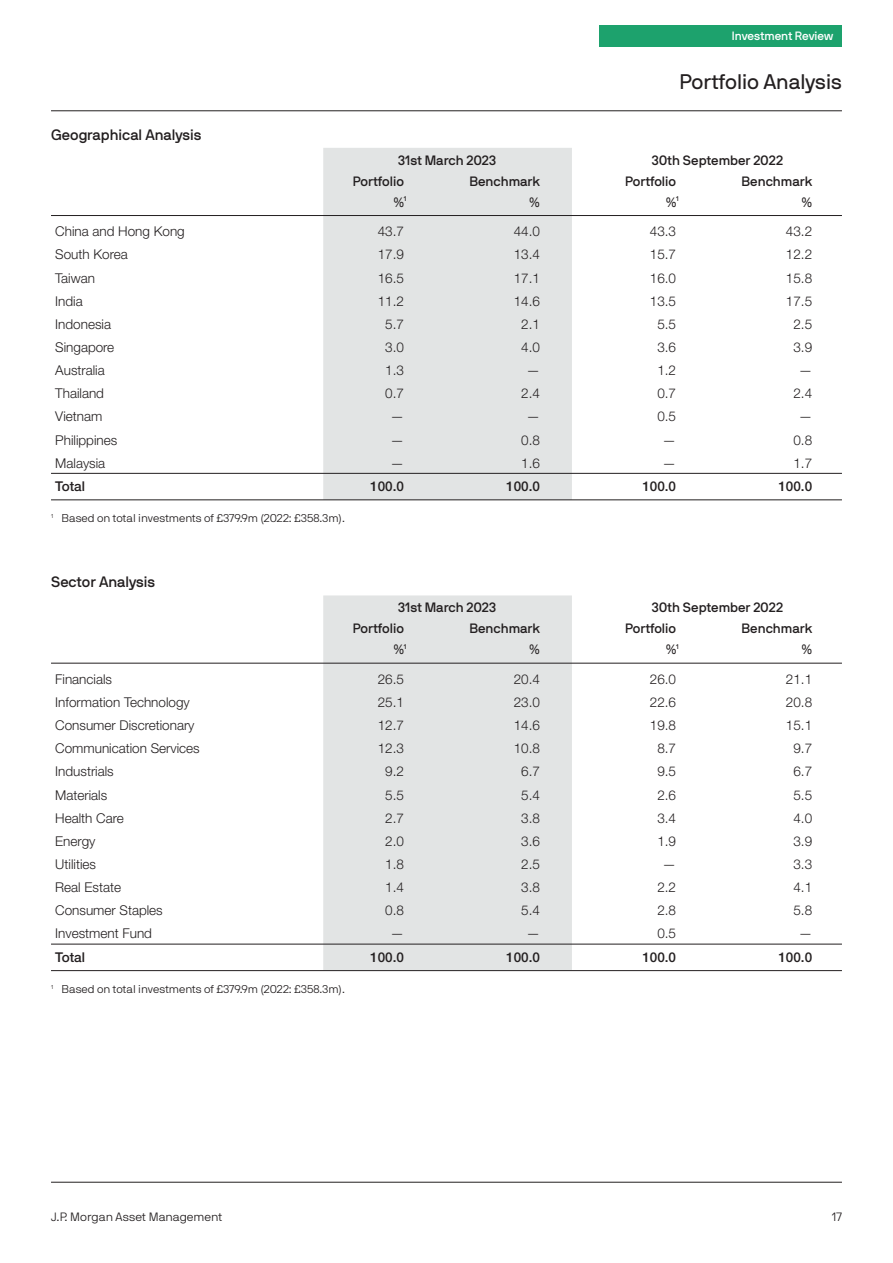
<style>
.page{position:relative;width:893px;height:1263px;background:#fff}
.page>*{position:absolute;margin:0;border:0;box-sizing:border-box;transform-origin:0 0}
.t1{font:21px "JPMAM Pro Reg";color:#231f20}
.t2{font:15px "JPMAM Pro Med";color:#231f20}
.t3{font:300 13.5px "Helvetica Neue LT";color:#231f20}
.t4{font:13.5px "JPMAM Pro Med";color:#231f20}
.t5{font:500 13.5px "Helvetica Neue LT";color:#231f20}
.t6{font:12px "JPMAM Pro Lig";color:#231f20}
.t7{font:12px "JPMAM Pro Med";color:#fff}
.t8{font:11.25px "JPMAM Pro Lig";color:#231f20}
</style>
<div class="page">
<hr style="left:51px;top:1182px;width:791px;height:1px;background:#231f20">
<hr style="left:51px;top:111px;width:791px;height:1px;background:#231f20">
<div style="left:600px;top:26px;width:242px;height:21px;background:#1da26d"></div>
<div style="left:323px;top:148px;width:249px;height:352px;background:#e2e4e4"></div>
<hr style="left:51px;top:215px;width:791px;height:1px;background:#231f20">
<hr style="left:51px;top:473px;width:791px;height:1px;background:#231f20">
<hr style="left:51px;top:500px;width:791px;height:1px;background:#231f20">
<div style="left:323px;top:595px;width:249px;height:375px;background:#e2e4e4"></div>
<hr style="left:51px;top:663px;width:791px;height:1px;background:#231f20">
<hr style="left:51px;top:944px;width:791px;height:1px;background:#231f20">
<hr style="left:51px;top:970px;width:791px;height:1px;background:#231f20">
<p class="t7" style="left:732px;top:32px;width:103px">Investment Review</p>
<p class="t2" style="left:51px;top:129px;width:152px">Geographical Analysis</p>
<h1 class="t1" style="left:679px;top:74px;width:164px">Portfolio Analysis</h1>
<p class="t4" style="left:398px;top:155px;width:100px">31st March 2023</p>
<p class="t4" style="left:652px;top:155px;width:133px">30th September 2022</p>
<p class="t4" style="left:353px;top:176px;width:53px">Portfolio</p>
<p class="t4" style="left:469px;top:176px;width:72px">Benchmark</p>
<p class="t4" style="left:625px;top:176px;width:53px">Portfolio</p>
<p class="t4" style="left:741px;top:176px;width:72px">Benchmark</p>
<p class="t4" style="left:393px;top:197px;width:15px">%<sup>1</sup></p>
<p class="t4" style="left:529px;top:197px;width:12px">%</p>
<p class="t4" style="left:666px;top:197px;width:15px">%<sup>1</sup></p>
<p class="t4" style="left:801px;top:197px;width:12px">%</p>
<p class="t3" style="left:55px;top:226px;width:131px">China and Hong Kong</p>
<p class="t3" style="left:378px;top:226px;width:28px">43.7</p>
<p class="t3" style="left:514px;top:226px;width:28px">44.0</p>
<p class="t3" style="left:650px;top:226px;width:28px">43.3</p>
<p class="t3" style="left:786px;top:226px;width:28px">43.2</p>
<p class="t3" style="left:55px;top:250px;width:74px">South Korea</p>
<p class="t3" style="left:378px;top:250px;width:28px">17.9</p>
<p class="t3" style="left:514px;top:250px;width:28px">13.4</p>
<p class="t3" style="left:650px;top:250px;width:28px">15.7</p>
<p class="t3" style="left:786px;top:250px;width:28px">12.2</p>
<p class="t3" style="left:55px;top:273px;width:41px">Taiwan</p>
<p class="t3" style="left:378px;top:273px;width:28px">16.5</p>
<p class="t3" style="left:514px;top:273px;width:28px">17.1</p>
<p class="t3" style="left:650px;top:273px;width:28px">16.0</p>
<p class="t3" style="left:786px;top:273px;width:28px">15.8</p>
<p class="t3" style="left:55px;top:296px;width:29px">India</p>
<p class="t3" style="left:378px;top:296px;width:28px">11.2</p>
<p class="t3" style="left:514px;top:296px;width:28px">14.6</p>
<p class="t3" style="left:650px;top:296px;width:28px">13.5</p>
<p class="t3" style="left:786px;top:296px;width:28px">17.5</p>
<p class="t3" style="left:55px;top:319px;width:57px">Indonesia</p>
<p class="t3" style="left:385px;top:319px;width:20px">5.7</p>
<p class="t3" style="left:521px;top:319px;width:20px">2.1</p>
<p class="t3" style="left:657px;top:319px;width:20px">5.5</p>
<p class="t3" style="left:793px;top:319px;width:20px">2.5</p>
<p class="t3" style="left:55px;top:342px;width:61px">Singapore</p>
<p class="t3" style="left:385px;top:342px;width:20px">3.0</p>
<p class="t3" style="left:521px;top:342px;width:20px">4.0</p>
<p class="t3" style="left:657px;top:342px;width:20px">3.6</p>
<p class="t3" style="left:793px;top:342px;width:20px">3.9</p>
<p class="t3" style="left:55px;top:365px;width:51px">Australia</p>
<p class="t3" style="left:385px;top:365px;width:20px">1.3</p>
<p class="t3" style="left:527px;top:365px;width:15px">—</p>
<p class="t3" style="left:657px;top:365px;width:20px">1.2</p>
<p class="t3" style="left:799px;top:365px;width:15px">—</p>
<p class="t3" style="left:55px;top:388px;width:50px">Thailand</p>
<p class="t3" style="left:385px;top:388px;width:20px">0.7</p>
<p class="t3" style="left:521px;top:388px;width:20px">2.4</p>
<p class="t3" style="left:657px;top:388px;width:20px">0.7</p>
<p class="t3" style="left:793px;top:388px;width:20px">2.4</p>
<p class="t3" style="left:55px;top:411px;width:49px">Vietnam</p>
<p class="t3" style="left:390px;top:411px;width:15px">—</p>
<p class="t3" style="left:527px;top:411px;width:15px">—</p>
<p class="t3" style="left:657px;top:411px;width:20px">0.5</p>
<p class="t3" style="left:799px;top:411px;width:15px">—</p>
<p class="t3" style="left:55px;top:435px;width:63px">Philippines</p>
<p class="t3" style="left:390px;top:435px;width:15px">—</p>
<p class="t3" style="left:521px;top:435px;width:20px">0.8</p>
<p class="t3" style="left:663px;top:435px;width:15px">—</p>
<p class="t3" style="left:793px;top:435px;width:20px">0.8</p>
<p class="t3" style="left:55px;top:458px;width:52px">Malaysia</p>
<p class="t3" style="left:390px;top:458px;width:15px">—</p>
<p class="t3" style="left:521px;top:458px;width:20px">1.6</p>
<p class="t3" style="left:663px;top:458px;width:15px">—</p>
<p class="t3" style="left:793px;top:458px;width:20px">1.7</p>
<p class="t5" style="left:55px;top:481px;width:31px">Total</p>
<p class="t5" style="left:370px;top:481px;width:35px">100.0</p>
<p class="t5" style="left:506px;top:481px;width:35px">100.0</p>
<p class="t5" style="left:642px;top:481px;width:35px">100.0</p>
<p class="t5" style="left:778px;top:481px;width:35px">100.0</p>
<p class="t8" style="left:51px;top:514px;width:295px"><sup>1</sup> Based on total investments of £379.9m (2022: £358.3m).</p>
<p class="t2" style="left:51px;top:576px;width:106px">Sector Analysis</p>
<p class="t4" style="left:398px;top:602px;width:100px">31st March 2023</p>
<p class="t4" style="left:652px;top:602px;width:133px">30th September 2022</p>
<p class="t4" style="left:353px;top:623px;width:53px">Portfolio</p>
<p class="t4" style="left:469px;top:623px;width:72px">Benchmark</p>
<p class="t4" style="left:625px;top:623px;width:53px">Portfolio</p>
<p class="t4" style="left:741px;top:623px;width:72px">Benchmark</p>
<p class="t4" style="left:393px;top:644px;width:15px">%<sup>1</sup></p>
<p class="t4" style="left:529px;top:644px;width:12px">%</p>
<p class="t4" style="left:666px;top:644px;width:15px">%<sup>1</sup></p>
<p class="t4" style="left:801px;top:644px;width:12px">%</p>
<p class="t3" style="left:55px;top:674px;width:58px">Financials</p>
<p class="t3" style="left:378px;top:674px;width:28px">26.5</p>
<p class="t3" style="left:514px;top:674px;width:28px">20.4</p>
<p class="t3" style="left:650px;top:674px;width:28px">26.0</p>
<p class="t3" style="left:786px;top:674px;width:28px">21.1</p>
<p class="t3" style="left:55px;top:697px;width:136px">Information Technology</p>
<p class="t3" style="left:378px;top:697px;width:28px">25.1</p>
<p class="t3" style="left:514px;top:697px;width:28px">23.0</p>
<p class="t3" style="left:650px;top:697px;width:28px">22.6</p>
<p class="t3" style="left:786px;top:697px;width:28px">20.8</p>
<p class="t3" style="left:55px;top:720px;width:141px">Consumer Discretionary</p>
<p class="t3" style="left:378px;top:720px;width:28px">12.7</p>
<p class="t3" style="left:514px;top:720px;width:28px">14.6</p>
<p class="t3" style="left:650px;top:720px;width:28px">19.8</p>
<p class="t3" style="left:786px;top:720px;width:28px">15.1</p>
<p class="t3" style="left:55px;top:743px;width:146px">Communication Services</p>
<p class="t3" style="left:378px;top:743px;width:28px">12.3</p>
<p class="t3" style="left:514px;top:743px;width:28px">10.8</p>
<p class="t3" style="left:657px;top:743px;width:20px">8.7</p>
<p class="t3" style="left:793px;top:743px;width:20px">9.7</p>
<p class="t3" style="left:55px;top:766px;width:60px">Industrials</p>
<p class="t3" style="left:385px;top:766px;width:20px">9.2</p>
<p class="t3" style="left:521px;top:766px;width:20px">6.7</p>
<p class="t3" style="left:657px;top:766px;width:20px">9.5</p>
<p class="t3" style="left:793px;top:766px;width:20px">6.7</p>
<p class="t3" style="left:55px;top:790px;width:54px">Materials</p>
<p class="t3" style="left:385px;top:790px;width:20px">5.5</p>
<p class="t3" style="left:521px;top:790px;width:20px">5.4</p>
<p class="t3" style="left:657px;top:790px;width:20px">2.6</p>
<p class="t3" style="left:793px;top:790px;width:20px">5.5</p>
<p class="t3" style="left:55px;top:813px;width:70px">Health Care</p>
<p class="t3" style="left:385px;top:813px;width:20px">2.7</p>
<p class="t3" style="left:521px;top:813px;width:20px">3.8</p>
<p class="t3" style="left:657px;top:813px;width:20px">3.4</p>
<p class="t3" style="left:793px;top:813px;width:20px">4.0</p>
<p class="t3" style="left:55px;top:836px;width:42px">Energy</p>
<p class="t3" style="left:385px;top:836px;width:20px">2.0</p>
<p class="t3" style="left:521px;top:836px;width:20px">3.6</p>
<p class="t3" style="left:657px;top:836px;width:20px">1.9</p>
<p class="t3" style="left:793px;top:836px;width:20px">3.9</p>
<p class="t3" style="left:55px;top:859px;width:42px">Utilities</p>
<p class="t3" style="left:385px;top:859px;width:20px">1.8</p>
<p class="t3" style="left:521px;top:859px;width:20px">2.5</p>
<p class="t3" style="left:663px;top:859px;width:15px">—</p>
<p class="t3" style="left:793px;top:859px;width:20px">3.3</p>
<p class="t3" style="left:55px;top:882px;width:67px">Real Estate</p>
<p class="t3" style="left:385px;top:882px;width:20px">1.4</p>
<p class="t3" style="left:521px;top:882px;width:20px">3.8</p>
<p class="t3" style="left:657px;top:882px;width:20px">2.2</p>
<p class="t3" style="left:793px;top:882px;width:20px">4.1</p>
<p class="t3" style="left:55px;top:905px;width:109px">Consumer Staples</p>
<p class="t3" style="left:385px;top:905px;width:20px">0.8</p>
<p class="t3" style="left:521px;top:905px;width:20px">5.4</p>
<p class="t3" style="left:657px;top:905px;width:20px">2.8</p>
<p class="t3" style="left:793px;top:905px;width:20px">5.8</p>
<p class="t3" style="left:55px;top:928px;width:98px">Investment Fund</p>
<p class="t3" style="left:390px;top:928px;width:15px">—</p>
<p class="t3" style="left:527px;top:928px;width:15px">—</p>
<p class="t3" style="left:657px;top:928px;width:20px">0.5</p>
<p class="t3" style="left:799px;top:928px;width:15px">—</p>
<p class="t5" style="left:55px;top:952px;width:31px">Total</p>
<p class="t5" style="left:370px;top:952px;width:35px">100.0</p>
<p class="t5" style="left:506px;top:952px;width:35px">100.0</p>
<p class="t5" style="left:642px;top:952px;width:35px">100.0</p>
<p class="t5" style="left:778px;top:952px;width:35px">100.0</p>
<p class="t8" style="left:51px;top:985px;width:295px"><sup>1</sup> Based on total investments of £379.9m (2022: £358.3m).</p>
<p class="t6" style="left:51px;top:1213px;width:173px">J.P. Morgan Asset Management</p>
<p class="t6" style="left:832px;top:1213px;width:12px">17</p>
</div>
